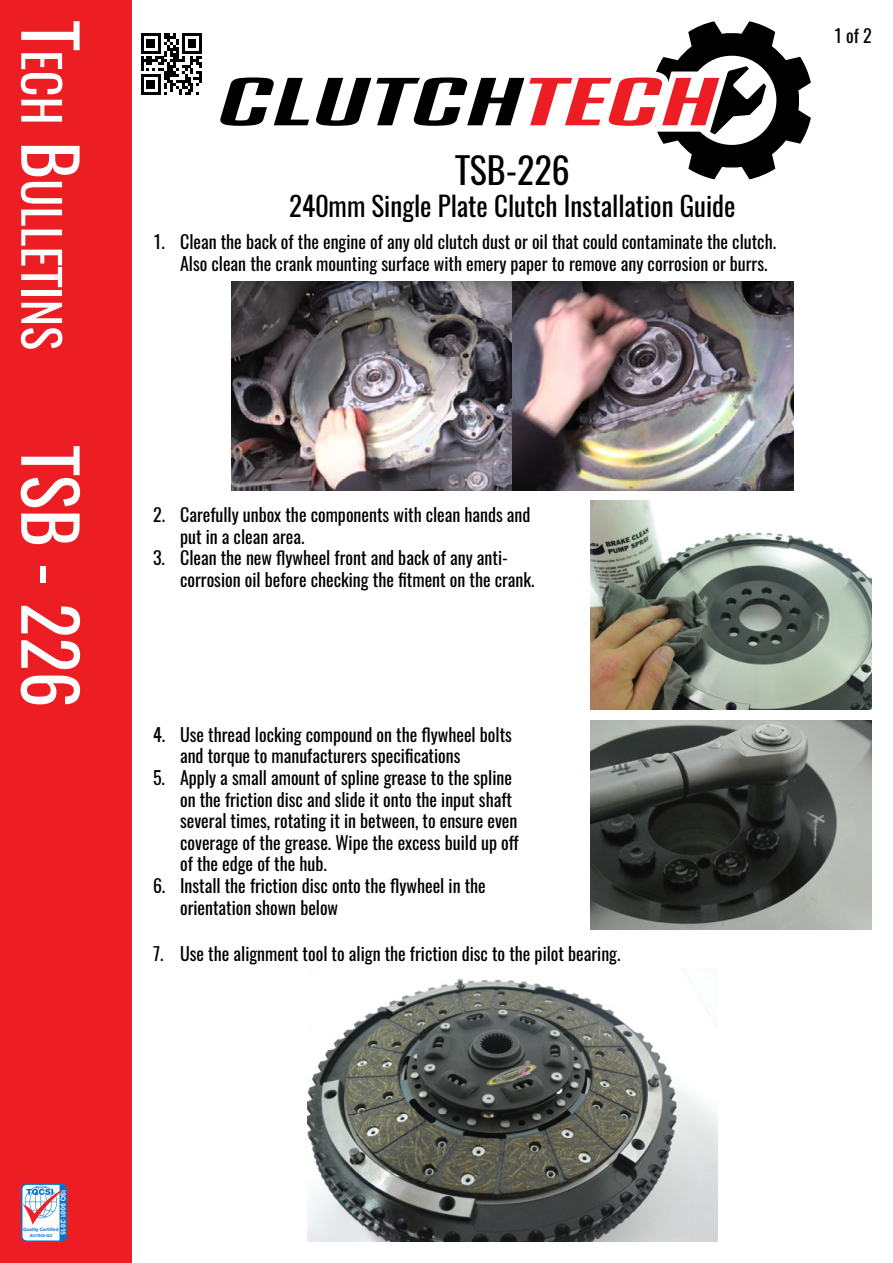
<style>
.page{position:relative;width:893px;height:1263px;background:#fff}
.page>*{position:absolute;margin:0;border:0;box-sizing:border-box;transform-origin:0 0}
.t1{font:72px "Oswald";color:#fff}
.t2{font:50.4px "Oswald";color:#fff}
.t3{font:36px "Oswald";color:#000}
.t4{font:27px "Oswald";color:#000}
.t5{font:18px/21.6px "Oswald";color:#000}
.t6{font:700 6.75px "Arial";color:#fff}
.t7{font:700 4.5px "Arial";color:#0070ce}
.t8{font:700 4.2px "Arial";color:#0070ce}
.s1{font-size:72px}
</style>
<div class="page">
<div style="left:0;top:0;width:132px;height:1263px;background:#ed1d24"></div>
<svg style="left:220px;top:21px;width:591px;height:158px"></svg>
<svg style="left:21px;top:1183px;width:46px;height:59px;background:#b0bfd9"></svg>
<svg style="left:141px;top:33px;width:61px;height:62px"></svg>
<img style="left:231px;top:281px;width:563px;height:209px">
<img style="left:590px;top:501px;width:282px;height:209px">
<img style="left:590px;top:720px;width:282px;height:209px">
<img style="left:308px;top:978px;width:409px;height:264px">
<h2 class="t2" style="left:87px;top:21px;width:330px;rotate:90deg"><span class="s1">T</span>ech <span class="s1">B</span>ulletins</h2>
<h1 class="t1" style="left:115px;top:446px;width:262px;rotate:90deg">TSB - 226</h1>
<h3 class="t3" style="left:455px;top:138px;width:115px">TSB-226</h3>
<h3 class="t4" style="left:289px;top:182px;width:448px">240mm Single Plate Clutch Installation Guide</h3>
<p class="t5" style="left:180px;top:229px;width:597px;text-indent:-27px">1. Clean the back of the engine of any old clutch dust or oil that could contaminate the clutch.<br>Also clean the crank mounting surface with emery paper to remove any corrosion or burrs.</p>
<p class="t5" style="left:834px;top:23px;width:40px">1 of 2</p>
<p class="t5" style="left:180px;top:502px;width:352px;text-indent:-27px">2. Carefully unbox the components with clean hands and put in a clean area.</p>
<p class="t5" style="left:180px;top:545px;width:356px;text-indent:-27px">3. Clean the new flywheel front and back of any anti&shy;corrosion oil before checking the fitment on the crank.</p>
<p class="t5" style="left:180px;top:722px;width:333px;text-indent:-27px">4. Use thread locking compound on the flywheel bolts and torque to manufacturers specifications</p>
<p class="t5" style="left:180px;top:765px;width:340px;text-indent:-27px">5. Apply a small amount of spline grease to the spline on the friction disc and slide it onto the input shaft several times, rotating it in between, to ensure even coverage of the grease. Wipe the excess build up off of the edge of the hub.</p>
<p class="t5" style="left:180px;top:873px;width:307px;text-indent:-27px">6. Install the friction disc onto the flywheel in the orientation shown below</p>
<p class="t5" style="left:153px;top:941px;width:469px">7. Use the alignment tool to align the friction disc to the pilot bearing.</p>
<p class="t6" style="left:68px;top:1190px;width:47px;rotate:90deg">ISO 9001:2015</p>
<p class="t7" style="left:23px;top:1227px;width:37px">Quality Certified</p>
<p class="t8" style="left:30px;top:1233px;width:24px">AU1045-QC</p>
</div>
